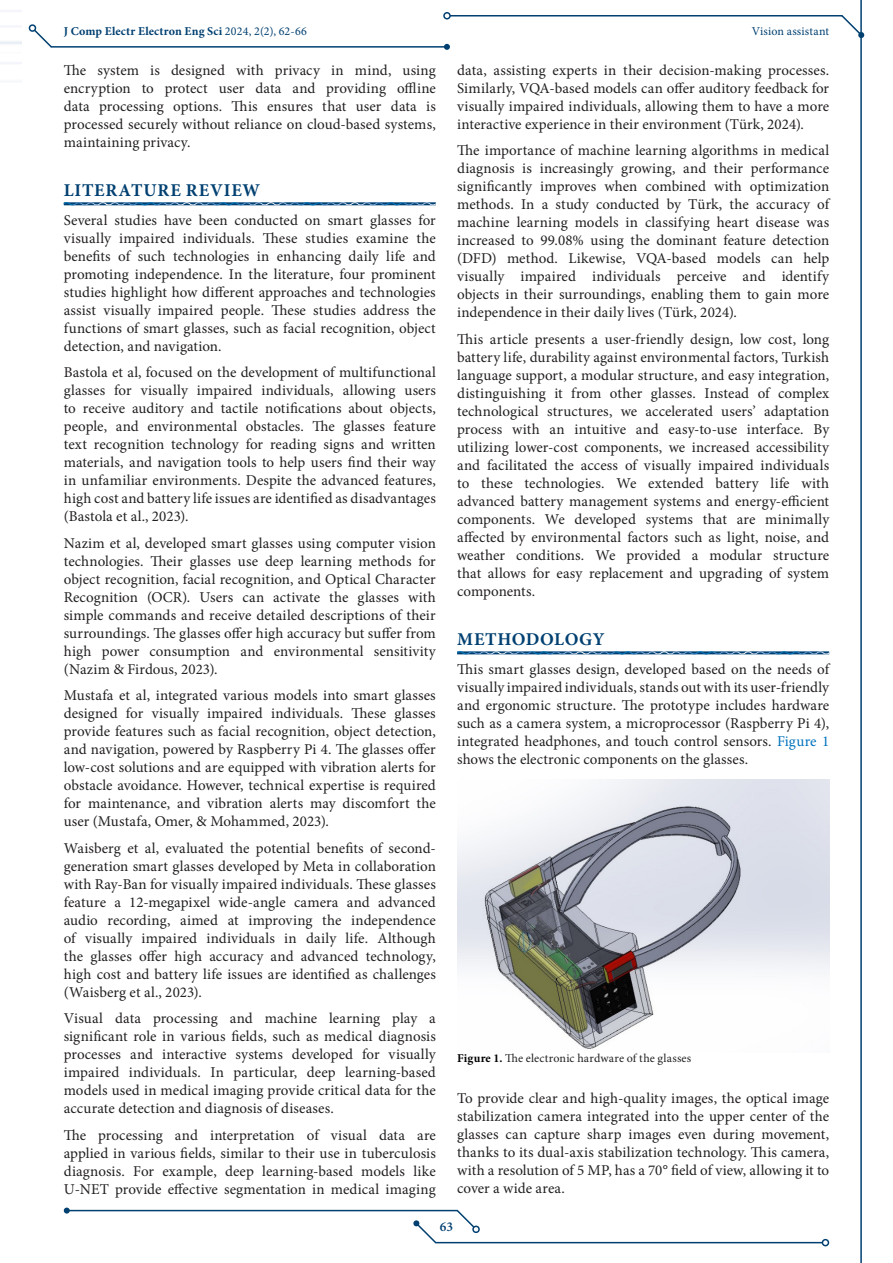
<style>
.page{position:relative;width:893px;height:1263px;background:#fff}
.page>*{position:absolute;margin:0;border:0;box-sizing:border-box;transform-origin:0 0}
._1__BAŞLIK{font:700 18px "Minion Pro";letter-spacing:.04em;color:#004071}
.Ana_metin{font:15px/18px "Minion Pro";letter-spacing:.005em;color:#231f20;text-align:justify}
.t1{font:600 13.5px "Minion Pro";color:#004071}
.Table-Figure{font:12px "Minion Pro";letter-spacing:.015em;color:#231f20}
.t2{font:700 12px "Minion Pro";letter-spacing:.015em;color:#004071}
.t3{font:12px "Minion Pro";letter-spacing:.015em;color:#004071}
.s1{font-weight:400}
.s2{color:#0072bc}
.s3{font-weight:700;color:#000}
</style>
<div class="page">
<svg style="left:28px;top:24px;width:24px;height:24px"></svg>
<hr style="left:51px;top:46px;width:396px;height:2px;background:#004071">
<svg style="left:444px;top:44px;width:6px;height:6px"></svg>
<svg style="left:842px;top:15px;width:22px;height:23px"></svg>
<hr style="left:450px;top:15px;width:392px;height:2px;background:#004071">
<div style="left:443px;top:12px;width:8px;height:8px;border:2px solid #004071;border-radius:50%"></div>
<svg style="left:413px;top:1220px;width:25px;height:24px"></svg>
<svg style="left:455px;top:1209px;width:25px;height:24px"></svg>
<hr style="left:435px;top:1242px;width:387px;height:1px;background:#004071">
<div style="left:822px;top:1239px;width:7px;height:7px;border:2px solid #004071;border-radius:50%"></div>
<hr style="left:67px;top:1210px;width:391px;height:1px;background:#004071">
<svg style="left:64px;top:1207px;width:6px;height:6px"></svg>
<hr style="left:860px;top:0;width:2px;height:1263px;background:#004071">
<svg style="left:63px;top:202px;width:373px;height:4px"></svg>
<svg style="left:457px;top:651px;width:373px;height:4px"></svg>
<img style="left:457px;top:779px;width:372px;height:270px">
<p class="t2" style="left:64px;top:23px;width:245px">J Comp Electr Electron Eng Sci <span class="s1">2024, 2(2), 62-66</span></p>
<p class="t3" style="left:752px;top:23px;width:79px">Vision assistant</p>
<p class="Ana_metin" style="left:64px;top:61px;width:374px">The system is designed with privacy in mind, using encryption to protect user data and providing offline data processing options. This ensures that user data is processed securely without reliance on cloud-based systems, maintaining privacy.</p>
<p class="_1__BAŞLIK" style="left:64px;top:177px;width:198px">LITERATURE REVIEW</p>
<p class="Ana_metin" style="left:64px;top:211px;width:374px">Several studies have been conducted on smart glasses for visually impaired individuals. These studies examine the benefits of such technologies in enhancing daily life and promoting independence. In the literature, four prominent studies highlight how different approaches and technologies assist visually impaired people. These studies address the functions of smart glasses, such as facial recognition, object detection, and navigation.</p>
<p class="Ana_metin" style="left:64px;top:363px;width:374px">Bastola et al, focused on the development of multifunctional glasses for visually impaired individuals, allowing users to receive auditory and tactile notifications about objects, people, and environmental obstacles. The glasses feature text recognition technology for reading signs and written materials, and navigation tools to help users find their way in unfamiliar environments. Despite the advanced features, high cost and battery life issues are identified as disadvantages (Bastola et al., 2023).</p>
<p class="Ana_metin" style="left:64px;top:534px;width:374px">Nazim et al, developed smart glasses using computer vision technologies. Their glasses use deep learning methods for object recognition, facial recognition, and Optical Character Recognition (OCR). Users can activate the glasses with simple commands and receive detailed descriptions of their surroundings. The glasses offer high accuracy but suffer from high power consumption and environmental sensitivity (Nazim &amp; Firdous, 2023).</p>
<p class="Ana_metin" style="left:64px;top:686px;width:374px">Mustafa et al, integrated various models into smart glasses designed for visually impaired individuals. These glasses provide features such as facial recognition, object detection, and navigation, powered by Raspberry Pi 4. The glasses offer low-cost solutions and are equipped with vibration alerts for obstacle avoidance. However, technical expertise is required for maintenance, and vibration alerts may discomfort the user (Mustafa, Omer, &amp; Mohammed, 2023).</p>
<p class="Ana_metin" style="left:64px;top:839px;width:374px">Waisberg et al, evaluated the potential benefits of second&shy;generation smart glasses developed by Meta in collaboration with Ray-Ban for visually impaired individuals. These glasses feature a 12-megapixel wide-angle camera and advanced audio recording, aimed at improving the independence of visually impaired individuals in daily life. Although the glasses offer high accuracy and advanced technology, high cost and battery life issues are identified as challenges (Waisberg et al., 2023).</p>
<p class="Ana_metin" style="left:64px;top:1009px;width:374px">Visual data processing and machine learning play a significant role in various fields, such as medical diagnosis processes and interactive systems developed for visually impaired individuals. In particular, deep learning-based models used in medical imaging provide critical data for the accurate detection and diagnosis of diseases.</p>
<p class="Ana_metin" style="left:64px;top:1126px;width:374px">The processing and interpretation of visual data are applied in various fields, similar to their use in tuberculosis diagnosis. For example, deep learning-based models like U-NET provide effective segmentation in medical imaging</p>
<p class="Ana_metin" style="left:457px;top:61px;width:374px">data, assisting experts in their decision-making processes.<br>Similarly, VQA-based models can offer auditory feedback for visually impaired individuals, allowing them to have a more interactive experience in their environment (Türk, 2024).</p>
<p class="Ana_metin" style="left:457px;top:141px;width:374px">The importance of machine learning algorithms in medical diagnosis is increasingly growing, and their performance significantly improves when combined with optimization methods. In a study conducted by Türk, the accuracy of machine learning models in classifying heart disease was increased to 99.08% using the dominant feature detection (DFD) method. Likewise, VQA-based models can help visually impaired individuals perceive and identify objects in their surroundings, enabling them to gain more independence in their daily lives (Türk, 2024).</p>
<p class="Ana_metin" style="left:457px;top:330px;width:374px">This article presents a user-friendly design, low cost, long battery life, durability against environmental factors, Turkish language support, a modular structure, and easy integration, distinguishing it from other glasses. Instead of complex technological structures, we accelerated users’ adaptation process with an intuitive and easy-to-use interface. By utilizing lower-cost components, we increased accessibility and facilitated the access of visually impaired individuals to these technologies. We extended battery life with advanced battery management systems and energy-efficient components. We developed systems that are minimally affected by environmental factors such as light, noise, and weather conditions. We provided a modular structure that allows for easy replacement and upgrading of system components.</p>
<p class="_1__BAŞLIK" style="left:457px;top:626px;width:149px">METHODOLOGY</p>
<p class="Ana_metin" style="left:457px;top:660px;width:374px">This smart glasses design, developed based on the needs of visually impaired individuals, stands out with its user-friendly and ergonomic structure. The prototype includes hardware such as a camera system, a microprocessor (Raspberry Pi 4), integrated headphones, and touch control sensors. <span class="s2">Figure 1 </span>shows the electronic components on the glasses.</p>
<p class="Table-Figure" style="left:457px;top:1050px;width:236px"><span class="s3">Figure 1.</span> The electronic hardware of the glasses</p>
<p class="Ana_metin" style="left:457px;top:1089px;width:374px">To provide clear and high-quality images, the optical image stabilization camera integrated into the upper center of the glasses can capture sharp images even during movement, thanks to its dual-axis stabilization technology. This camera, with a resolution of 5 MP, has a 70° field of view, allowing it to cover a wide area.</p>
<p class="t1" style="left:440px;top:1218px;width:15px">63</p>
</div>
